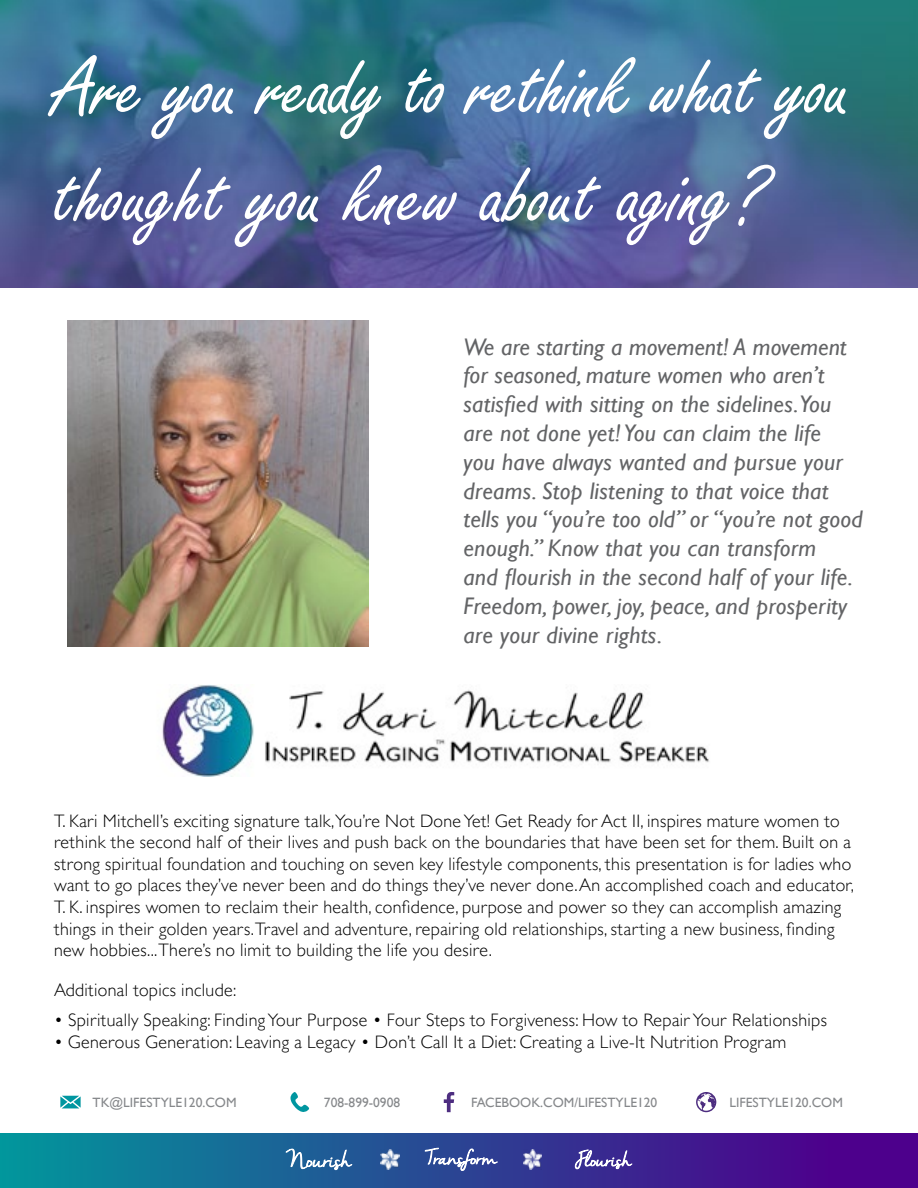
<style>
.page{position:relative;width:918px;height:1188px;background:#fff}
.page>*{position:absolute;margin:0;border:0;box-sizing:border-box;transform-origin:0 0}
.t1{font:90px/108px "Freestyle Script";letter-spacing:-.01em;color:#fff}
.t2{font:italic 24px/28.8px "Gill Sans";letter-spacing:.01em;color:#636466}
.t3{font:300 18px/21.6px "Gill Sans MT Pro";letter-spacing:.02em;color:#000}
.t4{font:13.5px "Gill Sans";color:#86888b}
</style>
<div class="page">
<img style="left:0;top:0;width:918px;height:288px">
<img style="left:162px;top:685px;width:547px;height:91px">
<div style="left:0;top:1134px;width:918px;height:54px;background:linear-gradient(to right,#02969c,#53008b)"></div>
<img style="left:523px;top:1150px;width:19px;height:19px">
<img style="left:381px;top:1150px;width:18px;height:19px">
<svg style="left:285px;top:1148px;width:68px;height:23px;background:#4b7daa"></svg>
<svg style="left:424px;top:1147px;width:74px;height:24px;background:#5468a8"></svg>
<svg style="left:574px;top:1146px;width:59px;height:24px"></svg>
<img style="left:68px;top:320px;width:301px;height:327px">
<svg style="left:60px;top:1096px;width:21px;height:12px"></svg>
<svg style="left:444px;top:1092px;width:10px;height:20px"></svg>
<svg style="left:291px;top:1092px;width:18px;height:20px"></svg>
<svg style="left:696px;top:1092px;width:20px;height:20px"></svg>
<h1 class="t1" style="left:54px;top:38px;width:798px">Are you ready to rethink what you thought you knew about aging?</h1>
<p class="t2" style="left:464px;top:333px;width:401px">We are starting a movement! A movement for seasoned, mature women who aren’t satisfied with sitting on the sidelines.You are not done yet! You can claim the life<br>you have always wanted and pursue your dreams. Stop listening to that voice that tells you “you’re too old” or “you’re not good enough.” Know that you can transform<br>and flourish in the second half of your life.<br>Freedom, power, joy, peace, and prosperity are your divine rights.</p>
<p class="t3" style="left:54px;top:809px;width:802px">T. Kari Mitchell’s exciting signature talk,You’re Not Done Yet! Get Ready for Act II, inspires mature women to rethink the second half of their lives and push back on the boundaries that have been set for them. Built on a strong spiritual foundation and touching on seven key lifestyle components, this presentation is for ladies who want to go places they’ve never been and do things they’ve never done. An accomplished coach and educator, T. K. inspires women to reclaim their health, confidence, purpose and power so they can accomplish amazing things in their golden years. Travel and adventure, repairing old relationships, starting a new business, finding new hobbies... There’s no limit to building the life you desire.</p>
<p class="t3" style="left:54px;top:979px;width:184px">Additional topics include:</p>
<p class="t3" style="left:54px;top:1009px;width:774px">• Spiritually Speaking: Finding Your Purpose • Four Steps to Forgiveness: How to Repair Your Relationships</p>
<p class="t3" style="left:54px;top:1031px;width:734px">• Generous Generation: Leaving a Legacy • Don’t Call It a Diet: Creating a Live-It Nutrition Program</p>
<p class="t4" style="left:93px;top:1094px;width:145px">TK@LIFESTYLE120.COM</p>
<p class="t4" style="left:324px;top:1094px;width:78px">708-899-0908</p>
<p class="t4" style="left:471px;top:1094px;width:188px">FACEBOOK.COM/LIFESTYLE120</p>
<p class="t4" style="left:730px;top:1094px;width:115px">LIFESTYLE120.COM</p>
</div>
